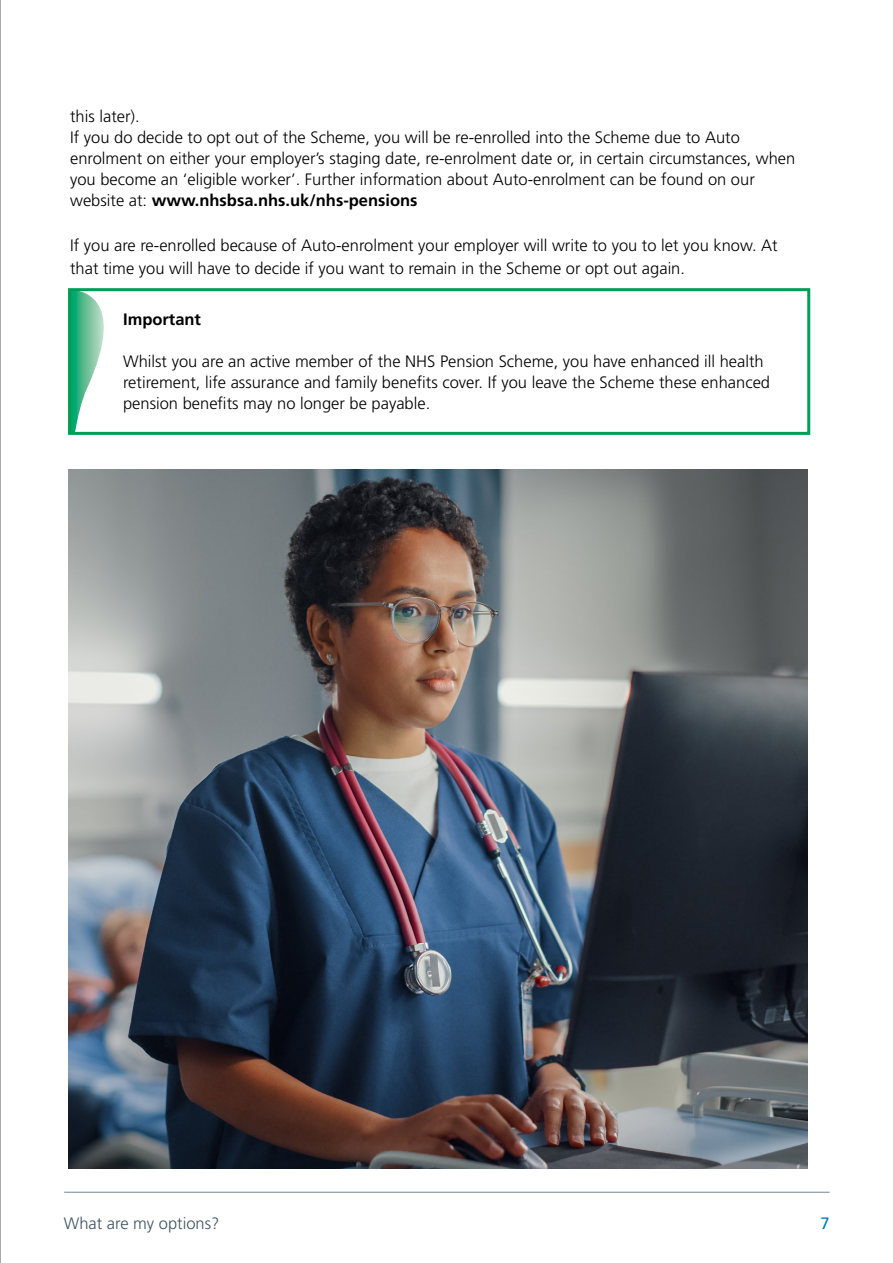
<style>
.page{position:relative;width:893px;height:1263px;background:#fff}
.page>*{position:absolute;margin:0;border:0;box-sizing:border-box;transform-origin:0 0}
.Body{font:300 16.5px/21px "Frutiger LT Std";color:#000}
.t1{font:300 16.5px "Frutiger LT Std";color:#3d5362}
.t2{font:700 16.5px "Frutiger LT Std";color:#000}
.t3{font:16.5px "Frutiger LT Std";color:#0079c1}
.s1{font-weight:700}
</style>
<div class="page">
<hr style="left:0;top:0;width:1px;height:1263px;background:#58595b">
<hr style="left:64px;top:1192px;width:766px;height:1px;background:#738593">
<svg style="left:72px;top:292px;width:32px;height:139px"></svg>
<div style="left:68px;top:288px;width:742px;height:147px;border:3px solid #009d57"></div>
<img style="left:69px;top:469px;width:739px;height:699px">
<p class="Body" style="left:70px;top:106px;width:71px">this later).</p>
<p class="Body" style="left:70px;top:127px;width:727px">If you do decide to opt out of the Scheme, you will be re-enrolled into the Scheme due to Auto enrolment on either your employer’s staging date, re-enrolment date or, in certain circumstances, when you become an ‘eligible worker’. Further information about Auto-enrolment can be found on our website at: <span class="s1">www.nhsbsa.nhs.uk/nhs-pensions</span></p>
<p class="Body" style="left:70px;top:235px;width:709px;line-height:22.5px">If you are re-enrolled because of Auto-enrolment your employer will write to you to let you know. At that time you will have to decide if you want to remain in the Scheme or opt out again.</p>
<h4 class="t2" style="left:123px;top:310px;width:79px">Important</h4>
<p class="Body" style="left:123px;top:351px;width:648px">Whilst you are an active member of the NHS Pension Scheme, you have enhanced ill health retirement, life assurance and family benefits cover. If you leave the Scheme these enhanced pension benefits may no longer be payable.</p>
<p class="t1" style="left:64px;top:1214px;width:157px">What are my options?</p>
<p class="t3" style="left:820px;top:1214px;width:11px">7</p>
</div>
